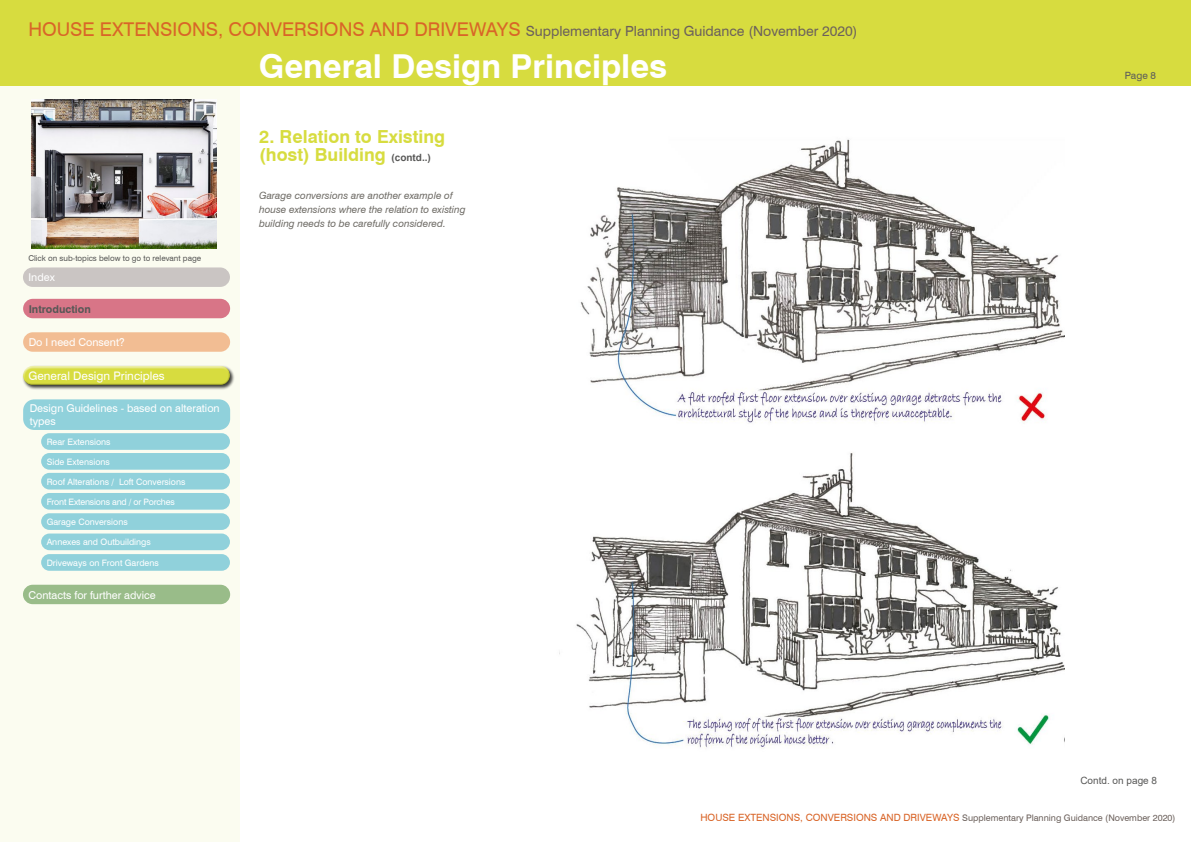
<style>
.page{position:relative;width:1191px;height:842px;background:#fff}
.page>*{position:absolute;margin:0;border:0;box-sizing:border-box;transform-origin:0 0}
.t1{font:700 33px "Swiss 721 BT";color:#fff}
.t2{font:700 18px/18px "Swiss 721 BT";color:#d7dc3f}
.t3{font:14px "Swiss 721 BT";color:#6c615c}
.t4{font:11.8px "Swiss 721 BT";color:#fff}
.t5{font:10.8px/12.7px "Swiss 721 BT";color:#fff}
.t6{font:700 10.8px "Swiss 721 BT";color:#575756}
.t7{font:italic 10px/14px "Swiss 721 BT";color:#6f6c66}
.t8{font:10px "Arial";color:#575756}
.t9{font:10px "Swiss 721 BT";color:#5c5c5b}
.t10{font:9px "Swiss 721 BT";color:#6c615c}
.t11{font:8.8px "Swiss 721 BT";color:#fff}
.t12{font:8.8px "Swiss 721 BT";letter-spacing:-.02em;color:#fff}
.t13{font:8px "Swiss 721 BT";color:#575756}
.s1{font-size:19px;color:#d96528}
.s2{font-family:"Arial";font-size:10px;color:#575756}
.s3{font-size:10px;color:#d96528}
</style>
<div class="page">
<div style="left:0;top:0;width:239px;height:842px;background:#fbfcf0"></div>
<div style="left:0;top:0;width:1190px;height:85px;background:#d7dc3f"></div>
<div style="left:23px;top:585px;width:207px;height:19px;background:#99bc89;border-radius:10px"></div>
<div style="left:23px;top:332px;width:207px;height:20px;background:#f2bd93;border-radius:10px"></div>
<div style="left:23px;top:299px;width:207px;height:19px;background:#d87587;border-radius:10px"></div>
<div style="left:23px;top:399px;width:207px;height:31px;background:#90d1db;border-radius:11px"></div>
<div style="left:22px;top:365px;width:213px;height:25px;background:#000;opacity:.75"></div>
<div style="left:20px;top:363px;width:211px;height:19px;background:#fff;opacity:.75"></div>
<div style="left:22px;top:369px;width:211px;height:19px;background:#000;opacity:.5"></div>
<div style="left:41px;top:473px;width:189px;height:16px;background:#90d1db;border-radius:8px"></div>
<div style="left:41px;top:453px;width:189px;height:17px;background:#90d1db;border-radius:8px"></div>
<div style="left:41px;top:433px;width:189px;height:17px;background:#90d1db;border-radius:8px"></div>
<div style="left:41px;top:493px;width:189px;height:17px;background:#90d1db;border-radius:8px"></div>
<div style="left:41px;top:513px;width:189px;height:17px;background:#90d1db;border-radius:8px"></div>
<div style="left:41px;top:533px;width:189px;height:17px;background:#90d1db;border-radius:8px"></div>
<div style="left:41px;top:554px;width:189px;height:17px;background:#90d1db;border-radius:8px"></div>
<div style="left:23px;top:267px;width:207px;height:20px;background:#cac5c3;border-radius:10px"></div>
<img style="left:559px;top:139px;width:505px;height:610px">
<img style="left:31px;top:99px;width:185px;height:149px">
<h3 class="t3" style="left:28px;top:22px;width:831px"><span class="s1">HOUSE EXTENSIONS, CONVERSIONS AND DRIVEWAYS</span> Supplementary Planning Guidance (November 2020)</h3>
<h1 class="t1" style="left:259px;top:47px;width:410px">General Design Principles</h1>
<p class="t13" style="left:28px;top:254px;width:174px">Click on sub-topics below to go to relevant page</p>
<p class="t5" style="left:29px;top:271px;width:28px">Index</p>
<p class="t6" style="left:29px;top:302px;width:64px">Introduction</p>
<p class="t5" style="left:29px;top:336px;width:98px">Do I need Consent?</p>
<h3 class="t4" style="left:29px;top:369px;width:138px">General Design Principles</h3>
<p class="t5" style="left:30px;top:402px;width:191px">Design Guidelines - based on alteration types</p>
<p class="t11" style="left:47px;top:436px;width:65px">Rear Extensions</p>
<p class="t11" style="left:47px;top:456px;width:65px">Side Extensions</p>
<p class="t11" style="left:47px;top:476px;width:140px">Roof Alterations / Loft Conversions</p>
<p class="t12" style="left:47px;top:496px;width:130px">Front Extensions and / or Porches</p>
<p class="t11" style="left:47px;top:516px;width:83px">Garage Conversions</p>
<p class="t11" style="left:47px;top:537px;width:106px">Annexes and Outbuildings</p>
<p class="t11" style="left:47px;top:557px;width:114px">Driveways on Front Gardens</p>
<p class="t5" style="left:29px;top:588px;width:129px">Contacts for further advice</p>
<h2 class="t2" style="left:259px;top:127px;width:187px">2. Relation to Existing (host) Building <span class="s2">(contd..)</span></h2>
<p class="t7" style="left:259px;top:188px;width:208px">Garage conversions are another example of house extensions where the relation to existing building needs to be carefully considered.</p>
<p class="t9" style="left:1125px;top:70px;width:33px">Page 8</p>
<p class="t8" style="left:1080px;top:774px;width:78px">Contd. on page 8</p>
<p class="t10" style="left:700px;top:812px;width:476px"><span class="s3">HOUSE EXTENSIONS, CONVERSIONS AND DRIVEWAYS</span> Supplementary Planning Guidance (November 2020)</p>
</div>
